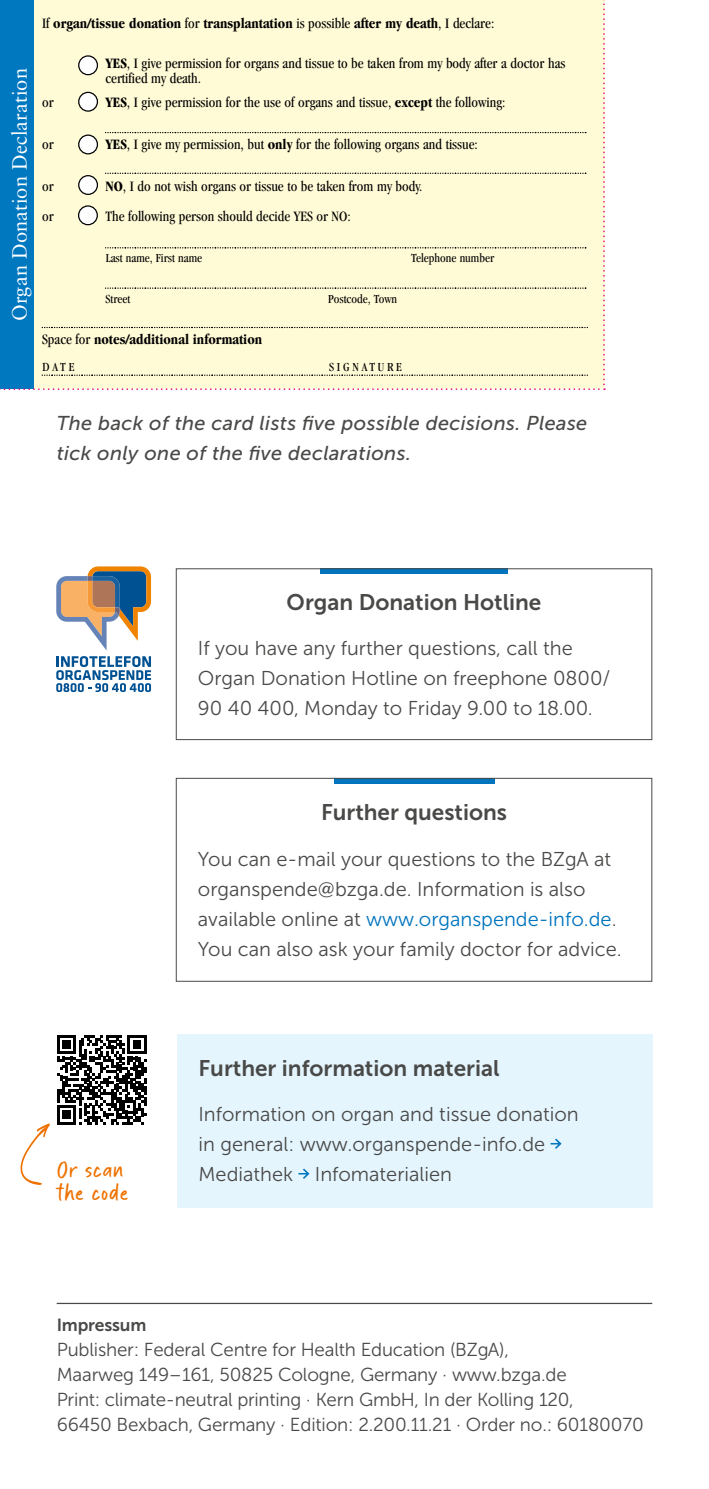
<style>
.page{position:relative;width:709px;height:1489px;background:#fff}
.page>*{position:absolute;margin:0;border:0;box-sizing:border-box;transform-origin:0 0}
.Infokasten_Headline{font:22.5px "Museo Sans 700";color:#494948}
.p_1{font:22.5px "Wildstripe";letter-spacing:.03em;color:#ee7100}
.t1{font:20.75px "Sabon";color:#fff}
.Infokasten_Fliesstext{font:20px/30px "Museo Sans 300";color:#494948}
.Main_Einleitungstext_links{font:italic 20px/30px "Museo Sans 500";letter-spacing:.02em;color:#494948}
.Fließtext_7_8_4{font:18.75px/25px "Museo Sans 300";letter-spacing:-.01em;color:#494948}
.Fließtext_7_8_4-2{font:17.5px "Museo Sans 700";letter-spacing:-.01em;color:#494948}
.t2{font:condensed 14.75px/30px "Garamond";color:#000}
.t3{font:700 condensed 14.75px "Garamond";color:#000}
.t4{font:condensed 12.75px "Garamond";color:#000}
.t5{font:condensed 12.75px "Garamond";letter-spacing:.22em;color:#000}
.s1{font-weight:400}
.s2{font-weight:700}
.s3{font-family:"Univers"}
.s4{color:#0075be}
</style>
<div class="page">
<hr style="left:57px;top:1302px;width:595px;height:1px;background:#494948">
<div style="left:320px;top:569px;width:188px;height:5px;background:#0075be"></div>
<div style="left:334px;top:778px;width:160px;height:5px;background:#0075be"></div>
<div style="left:176px;top:568px;width:476px;height:172px;border:1px solid #494948"></div>
<div style="left:176px;top:777px;width:476px;height:204px;border:1px solid #494948"></div>
<svg style="left:57px;top:656px;width:94px;height:36px"></svg>
<svg style="left:145px;top:683px;width:6px;height:9px"></svg>
<svg style="left:56px;top:566px;width:95px;height:84px"></svg>
<svg style="left:57px;top:1035px;width:89px;height:89px"></svg>
<div style="left:177px;top:1034px;width:476px;height:173px;background:#e5f5fe"></div>
<svg style="left:550px;top:1138px;width:11px;height:10px"></svg>
<svg style="left:298px;top:1168px;width:11px;height:10px"></svg>
<svg style="left:20px;top:1123px;width:30px;height:62px"></svg>
<svg style="left:0;top:0;width:605px;height:390px;background:#eef0d3"></svg>
<p class="t1" style="left:7px;top:321px;width:254px;rotate:-90deg">Organ Donation Declaration</p>
<p class="t3" style="left:42px;top:15px;width:453px"><span class="s1">If</span> organ/tissue donation <span class="s1">for</span> transplantation <span class="s1">is possible</span> after my death<span class="s1">, I declare:</span></p>
<p class="t2" style="left:42px;top:87px;width:13px">or</p>
<p class="t2" style="left:42px;top:129px;width:13px">or</p>
<p class="t2" style="left:42px;top:172px;width:13px">or or</p>
<p class="t2" style="left:105px;top:55px;width:461px;line-height:15.2px"><span class="s2">YES</span>, I give permission for organs and tissue to be taken from my body after a doctor has certified my death.</p>
<p class="t2" style="left:105px;top:87px;width:401px"><span class="s2">YES</span>, I give permission for the use of organs and tissue, <span class="s2">except</span> the following:</p>
<p class="t2" style="left:105px;top:129px;width:374px"><span class="s2">YES</span>, I give my permission, but <span class="s2">only</span> for the following organs and tissue:</p>
<p class="t2" style="left:105px;top:172px;width:318px"><span class="s2">NO</span>, I do not wish organs or tissue to be taken from my body.<br>The following person should decide YES or NO:</p>
<p class="t4" style="left:106px;top:251px;width:98px">Last name, First name</p>
<p class="t4" style="left:411px;top:251px;width:85px">Telephone number</p>
<p class="t4" style="left:106px;top:291px;width:26px">Street</p>
<p class="t4" style="left:328px;top:291px;width:70px">Postcode, Town</p>
<p class="t3" style="left:42px;top:330px;width:221px"><span class="s1">Space for</span> notes/additional information</p>
<p class="t4" style="left:43px;top:360px;width:33px">DATE</p>
<p class="t5" style="left:329px;top:360px;width:74px">SIGNATURE</p>
<p class="Main_Einleitungstext_links" style="left:57px;top:408px;width:532px">The back of the card lists five possible decisions. Please tick only one of the five declarations.</p>
<p class="Infokasten_Headline" style="left:287px;top:590px;width:256px">Organ Donation Hotline</p>
<p class="Infokasten_Fliesstext" style="left:198px;top:633px;width:414px">If you have any further questions, call the<br>Organ Donation Hotline on freephone 0800/<br>90 40 400, Monday to Friday 9.00 to 18.00.</p>
<p class="Infokasten_Headline" style="left:321px;top:800px;width:187px">Further questions</p>
<p class="Infokasten_Fliesstext" style="left:198px;top:843px;width:425px">You can e- mail your questions to the BZg A at organspende<span class="s3">@</span>bzga.de. Information is also available online at <span class="s4">www.organspende- info.de</span>.<br>You can also ask your family doctor for advice.</p>
<p class="Infokasten_Headline" style="left:198px;top:1055px;width:302px">Further information material</p>
<p class="Infokasten_Fliesstext" style="left:198px;top:1098px;width:382px">Information on organ and tissue donation in general: www.organspende- info.de</p>
<p class="p_1" style="left:57px;top:1154px;width:68px">Or scan</p>
<p class="Infokasten_Fliesstext" style="left:198px;top:1158px;width:255px">Mediathek Infomaterialien</p>
<p class="p_1" style="left:57px;top:1177px;width:73px">the code</p>
<p class="Fließtext_7_8_4-2" style="left:57px;top:1314px;width:91px">Impressum</p>
<p class="Fließtext_7_8_4" style="left:57px;top:1336px;width:511px">Publisher: Federal Centre for Health Education (BZg A),<br>Maarweg 149–161, 5 0 8 2 5 Cologne, Germany · www.bzga.de</p>
<p class="Fließtext_7_8_4" style="left:57px;top:1386px;width:588px">Print: climate- neutral printing · Kern GmbH, In der Kolling 120,<br>6 6 4 5 0 Bexbach, Germany · Edition: 2.200.11.21 · Order no.: 6 0 1 8 0 0 7 0</p>
</div>
